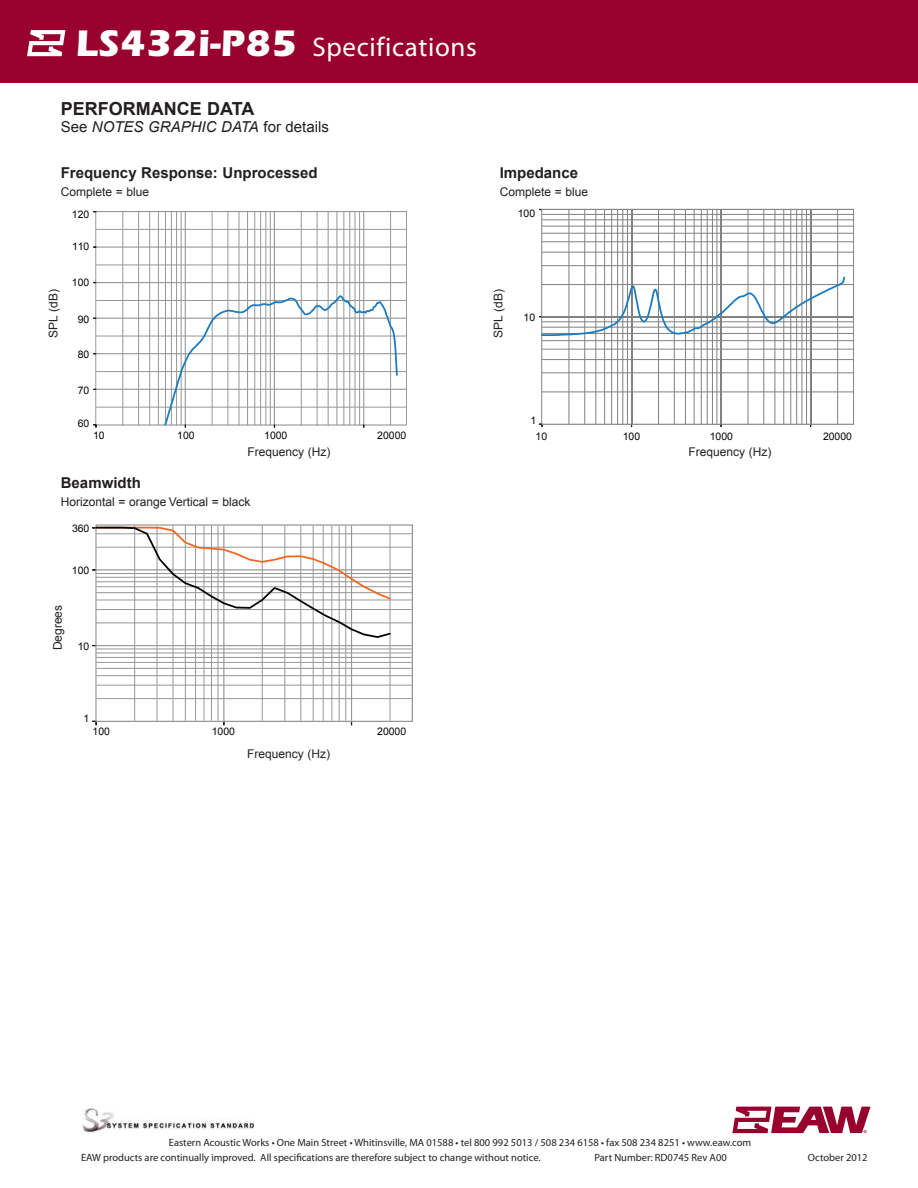
<style>
.page{position:relative;width:918px;height:1188px;background:#fff}
.page>*{position:absolute;margin:0;border:0;box-sizing:border-box;transform-origin:0 0}
.t1{font:27px "Myriad Pro";letter-spacing:.025em;color:#fff}
.sub_1{font:700 18px "Arial";color:#231f20}
.sub_1-2{font:700 15px "Arial";color:#231f20}
.sub_1-3{font:italic 15px "Arial";color:#231f20}
.sub_1-4{font:12px "Arial";color:#231f20}
.t2{font:10.5px/15px "Myriad Pro";color:#231f20}
.t3{font:10.5px "Arial";color:#050504}
.s1{font-family:"Itc Eras";font-weight:700;font-size:38.25px}
.s2{font-style:normal}
</style>
<div class="page">
<svg style="left:95px;top:524px;width:318px;height:198px"></svg>
<svg style="left:92px;top:526px;width:300px;height:113px"></svg>
<div style="left:0;top:0;width:918px;height:82px;background:#98012d"></div>
<svg style="left:732px;top:1107px;width:139px;height:26px"></svg>
<img style="left:82px;top:1108px;width:172px;height:25px">
<svg style="left:27px;top:30px;width:39px;height:26px"></svg>
<svg style="left:541px;top:209px;width:313px;height:216px"></svg>
<hr style="left:631px;top:209px;width:1px;height:215px;background:#808180">
<hr style="left:721px;top:209px;width:1px;height:215px;background:#808180">
<hr style="left:810px;top:209px;width:1px;height:215px;background:#808180">
<hr style="left:542px;top:214px;width:312px;height:1px;background:#808180">
<hr style="left:542px;top:220px;width:312px;height:1px;background:#808180">
<hr style="left:542px;top:226px;width:312px;height:1px;background:#808180">
<hr style="left:542px;top:233px;width:312px;height:1px;background:#808180">
<hr style="left:542px;top:242px;width:312px;height:1px;background:#808180">
<hr style="left:542px;top:252px;width:312px;height:1px;background:#808180">
<hr style="left:542px;top:265px;width:312px;height:1px;background:#808180">
<hr style="left:542px;top:284px;width:312px;height:1px;background:#808180">
<hr style="left:748px;top:209px;width:1px;height:215px;background:#808180">
<hr style="left:764px;top:209px;width:1px;height:215px;background:#808180">
<hr style="left:775px;top:209px;width:1px;height:215px;background:#808180">
<hr style="left:784px;top:209px;width:1px;height:215px;background:#808180">
<hr style="left:790px;top:209px;width:1px;height:215px;background:#808180">
<hr style="left:796px;top:209px;width:1px;height:215px;background:#808180">
<hr style="left:802px;top:209px;width:1px;height:215px;background:#808180">
<hr style="left:806px;top:209px;width:1px;height:215px;background:#808180">
<hr style="left:837px;top:209px;width:1px;height:215px;background:#808180">
<svg style="left:539px;top:275px;width:307px;height:62px"></svg>
<svg style="left:95px;top:211px;width:312px;height:215px"></svg>
<hr style="left:96px;top:353px;width:310px;height:1px;background:#969797">
<hr style="left:96px;top:318px;width:310px;height:1px;background:#969797">
<hr style="left:96px;top:282px;width:310px;height:1px;background:#969797">
<hr style="left:96px;top:247px;width:310px;height:1px;background:#969797">
<hr style="left:185px;top:212px;width:1px;height:213px;background:#969797">
<hr style="left:274px;top:212px;width:1px;height:213px;background:#969797">
<hr style="left:363px;top:212px;width:1px;height:213px;background:#969797">
<hr style="left:96px;top:371px;width:310px;height:1px;background:#969797">
<hr style="left:96px;top:336px;width:310px;height:1px;background:#969797">
<hr style="left:96px;top:300px;width:310px;height:1px;background:#969797">
<hr style="left:96px;top:265px;width:310px;height:1px;background:#969797">
<hr style="left:96px;top:229px;width:310px;height:1px;background:#969797">
<hr style="left:123px;top:212px;width:1px;height:213px;background:#969797">
<hr style="left:138px;top:212px;width:1px;height:213px;background:#969797">
<hr style="left:158px;top:212px;width:1px;height:213px;background:#969797">
<hr style="left:149px;top:212px;width:1px;height:213px;background:#969797">
<hr style="left:165px;top:212px;width:1px;height:213px;background:#969797">
<hr style="left:171px;top:212px;width:1px;height:213px;background:#969797">
<hr style="left:176px;top:212px;width:1px;height:213px;background:#969797">
<hr style="left:181px;top:212px;width:1px;height:213px;background:#969797">
<hr style="left:228px;top:212px;width:1px;height:213px;background:#969797">
<hr style="left:247px;top:212px;width:1px;height:213px;background:#969797">
<hr style="left:239px;top:212px;width:1px;height:213px;background:#969797">
<hr style="left:255px;top:212px;width:1px;height:213px;background:#969797">
<hr style="left:260px;top:212px;width:1px;height:213px;background:#969797">
<hr style="left:266px;top:212px;width:1px;height:213px;background:#969797">
<hr style="left:270px;top:212px;width:1px;height:213px;background:#969797">
<hr style="left:212px;top:212px;width:1px;height:213px;background:#969797">
<hr style="left:317px;top:212px;width:1px;height:213px;background:#969797">
<hr style="left:337px;top:212px;width:1px;height:213px;background:#969797">
<hr style="left:328px;top:212px;width:1px;height:213px;background:#969797">
<hr style="left:344px;top:212px;width:1px;height:213px;background:#969797">
<hr style="left:350px;top:212px;width:1px;height:213px;background:#969797">
<hr style="left:355px;top:212px;width:1px;height:213px;background:#969797">
<hr style="left:359px;top:212px;width:1px;height:213px;background:#969797">
<hr style="left:301px;top:212px;width:1px;height:213px;background:#969797">
<hr style="left:390px;top:212px;width:1px;height:213px;background:#969797">
<svg style="left:163px;top:294px;width:236px;height:133px"></svg>
<h1 class="t1" style="left:75px;top:31px;width:403px"><span class="s1">LS432i-P85</span> Specifications</h1>
<p class="sub_1" style="left:61px;top:96px;width:195px">PERFORMANCE DATA</p>
<p class="sub_1-3" style="left:61px;top:117px;width:270px"><span class="s2">See</span> NOTES GRAPHIC DATA <span class="s2">for details</span></p>
<p class="sub_1-2" style="left:61px;top:163px;width:258px">Frequency Response: Unprocessed</p>
<p class="sub_1-4" style="left:61px;top:184px;width:90px">Complete = blue</p>
<p class="t3" style="left:72px;top:208px;width:19px">120</p>
<p class="t3" style="left:72px;top:240px;width:19px">110</p>
<p class="t3" style="left:72px;top:275px;width:19px">100</p>
<p class="sub_1-2" style="left:500px;top:163px;width:80px">Impedance</p>
<p class="sub_1-4" style="left:500px;top:184px;width:90px">Complete = blue</p>
<p class="t3" style="left:518px;top:207px;width:19px">100</p>
<p class="sub_1-4" style="left:45px;top:338px;width:50px;rotate:-90deg">SPL (dB)</p>
<p class="sub_1-4" style="left:490px;top:338px;width:50px;rotate:-90deg">SPL (dB)</p>
<p class="t3" style="left:78px;top:312px;width:13px">90</p>
<p class="t3" style="left:78px;top:348px;width:13px">80</p>
<p class="t3" style="left:78px;top:384px;width:13px">70</p>
<p class="t3" style="left:78px;top:417px;width:13px">60</p>
<p class="t3" style="left:524px;top:310px;width:13px">10</p>
<p class="t3" style="left:530px;top:413px;width:7px">1</p>
<p class="t3" style="left:93px;top:429px;width:13px">10</p>
<p class="t3" style="left:177px;top:429px;width:19px">100</p>
<p class="t3" style="left:264px;top:429px;width:25px">1000</p>
<p class="t3" style="left:377px;top:429px;width:31px">20000</p>
<p class="t3" style="left:536px;top:429px;width:13px">10</p>
<p class="t3" style="left:623px;top:429px;width:19px">100</p>
<p class="t3" style="left:710px;top:429px;width:25px">1000</p>
<p class="t3" style="left:823px;top:429px;width:31px">20000</p>
<p class="sub_1-4" style="left:247px;top:443px;width:85px">Frequency (Hz)</p>
<p class="sub_1-4" style="left:688px;top:443px;width:85px">Frequency (Hz)</p>
<p class="sub_1-2" style="left:61px;top:473px;width:82px">Beamwidth</p>
<p class="sub_1-4" style="left:61px;top:494px;width:191px">Horizontal = orange Vertical = black</p>
<p class="t3" style="left:72px;top:521px;width:19px">360</p>
<p class="t3" style="left:72px;top:563px;width:19px">100</p>
<p class="sub_1-4" style="left:50px;top:650px;width:47px;rotate:-90deg">Degrees</p>
<p class="t3" style="left:78px;top:639px;width:13px">10</p>
<p class="t3" style="left:84px;top:712px;width:7px">1</p>
<p class="t3" style="left:93px;top:725px;width:19px">100</p>
<p class="t3" style="left:212px;top:725px;width:25px">1000</p>
<p class="t3" style="left:377px;top:725px;width:31px">20000</p>
<p class="sub_1-4" style="left:247px;top:746px;width:85px">Frequency (Hz)</p>
<p class="t2" style="left:81px;top:1135px;width:672px;text-indent:88px">Eastern Acoustic Works • One Main Street • Whitinsville, MA 01588 • tel 800 992 5013 / 508 234 6158 • fax 508 234 8251 • www.eaw.com<br>EAW products are continually improved. All specifications are therefore subject to change without notice.</p>
<p class="t2" style="left:595px;top:1150px;width:134px">Part Number: RD0745 Rev A00</p>
<p class="t2" style="left:808px;top:1150px;width:61px">October 2012</p>
</div>
